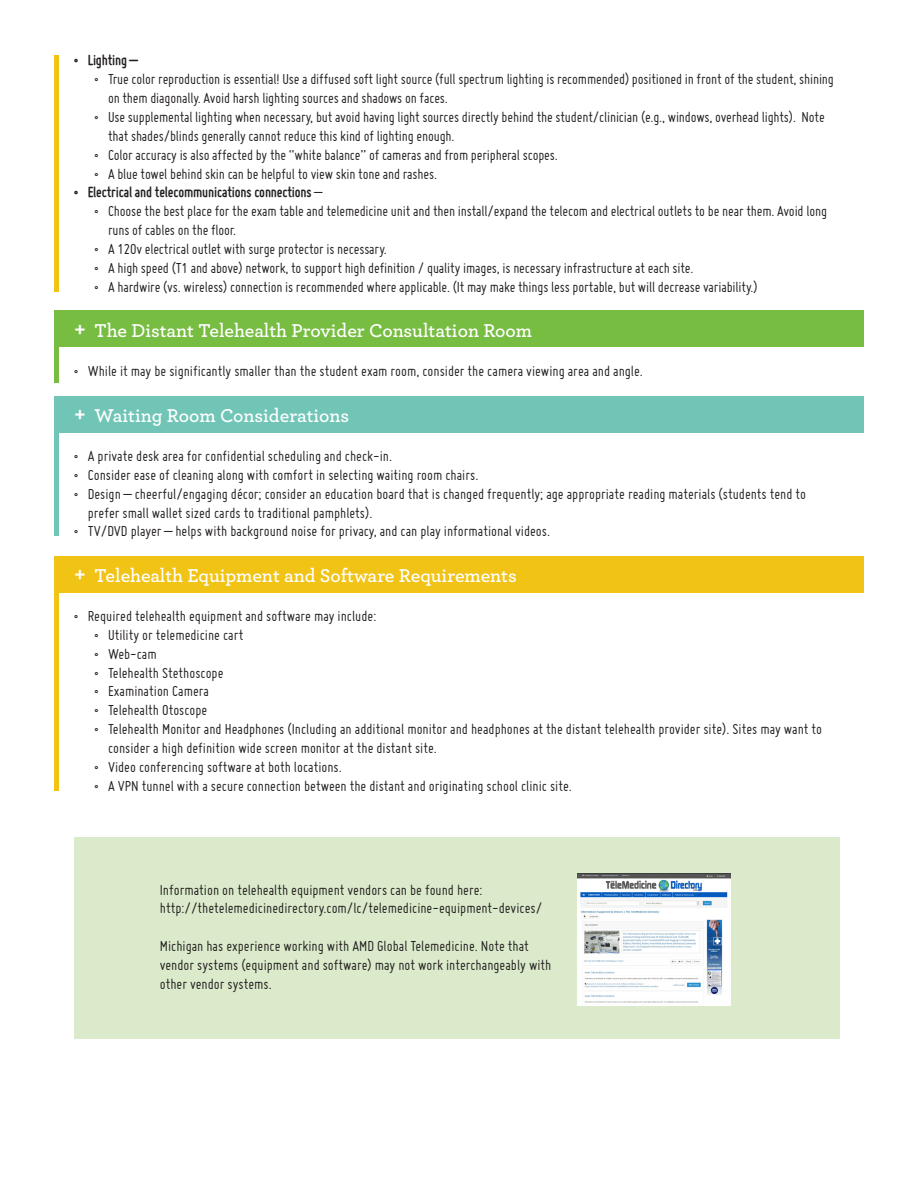
<style>
.page{position:relative;width:918px;height:1188px;background:#fff}
.page>*{position:absolute;margin:0;border:0;box-sizing:border-box;transform-origin:0 0}
.t1{font:600 19.5px "Archer";color:#fff}
.t2{font:15.75px/18.9px "Miso";color:#231f20}
.t3{font:700 15.75px "Miso";letter-spacing:-.01em;color:#231f20}
.s1{font-weight:400}
.s2{font-size:27px}
</style>
<div class="page">
<div style="left:54px;top:556px;width:810px;height:37px;background:#f1c315"></div>
<hr style="left:54px;top:575px;width:4px;height:216px;background:#f1c315">
<div style="left:54px;top:396px;width:810px;height:37px;background:#70c5b6"></div>
<hr style="left:54px;top:414px;width:4px;height:122px;background:#70c5b6">
<div style="left:74px;top:837px;width:766px;height:202px;background:#daeaca"></div>
<div style="left:54px;top:310px;width:810px;height:37px;background:#77bd42"></div>
<hr style="left:54px;top:329px;width:4px;height:54px;background:#77bd42">
<img style="left:578px;top:874px;width:152px;height:132px">
<hr style="left:54px;top:56px;width:4px;height:236px;background:#f1c315">
<p class="t3" style="left:74px;top:51px;width:65px">• Lighting –</p>
<p class="t2" style="left:108px;top:69px;width:727px;text-indent:-14px">• True color reproduction is essential! Use a diffused soft light source (full spectrum lighting is recommended) positioned in front of the student, shining on them diagonally. Avoid harsh lighting sources and shadows on faces.</p>
<p class="t2" style="left:108px;top:107px;width:718px;text-indent:-14px">• Use supplemental lighting when necessary, but avoid having light sources directly behind the student/clinician (e.g., windows, overhead lights). Note that shades/blinds generally cannot reduce this kind of lighting enough.</p>
<p class="t2" style="left:94px;top:145px;width:465px">• Color accuracy is also affected by the “white balance” of cameras and from peripheral scopes.</p>
<p class="t2" style="left:94px;top:164px;width:344px">• A blue towel behind skin can be helpful to view skin tone and rashes.</p>
<p class="t3" style="left:74px;top:183px;width:249px">• Electrical and telecommunications connections <span class="s1">–</span></p>
<p class="t2" style="left:108px;top:202px;width:721px;text-indent:-14px">• Choose the best place for the exam table and telemedicine unit and then install/expand the telecom and electrical outlets to be near them. Avoid long runs of cables on the floor.</p>
<p class="t2" style="left:94px;top:239px;width:294px">• A 120v electrical outlet with surge protector is necessary.</p>
<p class="t2" style="left:94px;top:258px;width:600px">• A high speed (T1 and above) network, to support high definition / quality images, is necessary infrastructure at each site.</p>
<p class="t2" style="left:94px;top:277px;width:665px">• A hardwire (vs. wireless) connection is recommended where applicable. (It may make things less portable, but will decrease variability.)</p>
<p class="t1" style="left:74px;top:316px;width:459px"><span class="s2">+</span> The Distant Telehealth Provider Consultation Room</p>
<p class="t2" style="left:74px;top:362px;width:570px">• While it may be significantly smaller than the student exam room, consider the camera viewing area and angle.</p>
<p class="t1" style="left:74px;top:401px;width:276px"><span class="s2">+</span> Waiting Room Considerations</p>
<p class="t2" style="left:74px;top:446px;width:319px">• A private desk area for confidential scheduling and check-in.</p>
<p class="t2" style="left:74px;top:465px;width:406px">• Consider ease of cleaning along with comfort in selecting waiting room chairs.</p>
<p class="t2" style="left:88px;top:484px;width:720px;text-indent:-14px">• Design – cheerful/engaging décor; consider an education board that is changed frequently; age appropriate reading materials (students tend to prefer small wallet sized cards to traditional pamphlets).</p>
<p class="t2" style="left:74px;top:522px;width:477px">• TV/DVD player – helps with background noise for privacy, and can play informational videos.</p>
<p class="t1" style="left:74px;top:561px;width:444px"><span class="s2">+</span> Telehealth Equipment and Software Requirements</p>
<p class="t2" style="left:74px;top:606px;width:304px">• Required telehealth equipment and software may include:</p>
<p class="t2" style="left:94px;top:625px;width:150px">• Utility or telemedicine cart</p>
<p class="t2" style="left:94px;top:644px;width:64px">• Web-cam</p>
<p class="t2" style="left:94px;top:663px;width:131px">• Telehealth Stethoscope</p>
<p class="t2" style="left:94px;top:682px;width:116px">• Examination Camera</p>
<p class="t2" style="left:94px;top:701px;width:114px">• Telehealth Otoscope</p>
<p class="t2" style="left:108px;top:720px;width:716px;text-indent:-14px">• Telehealth Monitor and Headphones (Including an additional monitor and headphones at the distant telehealth provider site). Sites may want to consider a high definition wide screen monitor at the distant site.</p>
<p class="t2" style="left:94px;top:757px;width:249px">• Video conferencing software at both locations.</p>
<p class="t2" style="left:94px;top:776px;width:479px">• A VPN tunnel with a secure connection between the distant and originating school clinic site.</p>
<p class="t2" style="left:160px;top:880px;width:384px">Information on telehealth equipment vendors can be found here: http://thetelemedicinedirectory.com/lc/telemedicine-equipment-devices/</p>
<p class="t2" style="left:160px;top:937px;width:393px">Michigan has experience working with AMD Global Telemedicine. Note that vendor systems (equipment and software) may not work interchangeably with other vendor systems.</p>
</div>
